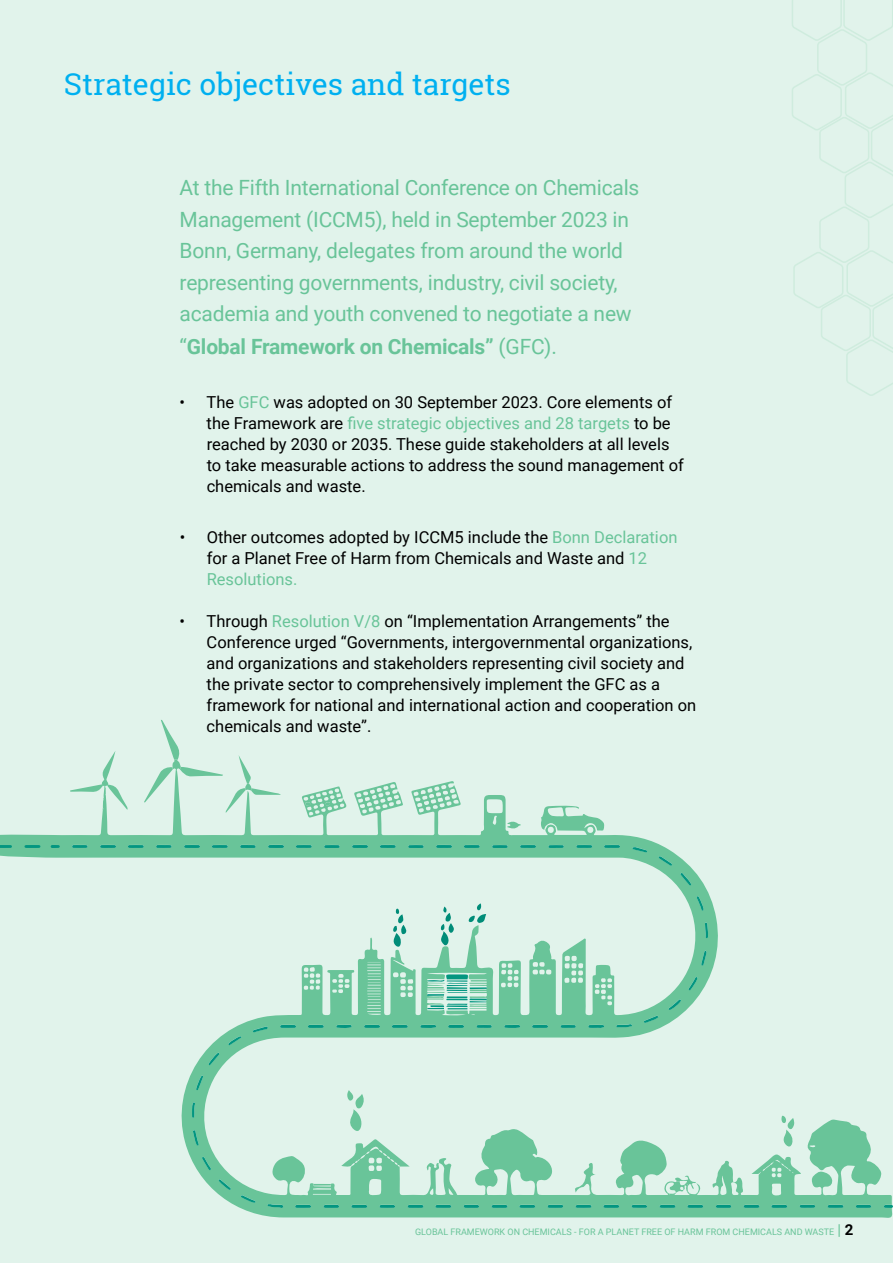
<style>
.page{position:relative;width:893px;height:1263px;background:#e1f3eb}
.page>*{position:absolute;margin:0;border:0;box-sizing:border-box;transform-origin:0 0}
.t1{font:30px "Roboto Slab";color:#00b0f0}
.t2{font:21px/31.8px "Roboto";letter-spacing:-.01em;color:#69c499}
.t3{font:16.5px/21px "Roboto";color:#000}
.t4{font:9px "Roboto";color:#69c499}
.s1{font-weight:700}
.s2{color:#69c499}
.s3{font-size:15px}
.s4{font-weight:700;font-size:15px;color:#000}
</style>
<div class="page">
<svg style="left:0;top:781px;width:893px;height:437px"></svg>
<svg style="left:341px;top:1139px;width:69px;height:28px"></svg>
<svg style="left:507px;top:821px;width:13px;height:9px"></svg>
<svg style="left:347px;top:1090px;width:17px;height:42px"></svg>
<svg style="left:144px;top:720px;width:137px;height:93px"></svg>
<svg style="left:468px;top:903px;width:18px;height:20px"></svg>
<svg style="left:781px;top:1115px;width:14px;height:32px"></svg>
<svg style="left:313px;top:1184px;width:18px;height:1px"></svg>
<svg style="left:440px;top:906px;width:14px;height:40px"></svg>
<svg style="left:393px;top:909px;width:14px;height:38px"></svg>
<svg style="left:70px;top:751px;width:58px;height:59px"></svg>
<svg style="left:305px;top:802px;width:5px;height:4px"></svg>
<svg style="left:326px;top:802px;width:4px;height:4px"></svg>
<svg style="left:427px;top:974px;width:60px;height:35px"></svg>
<svg style="left:664px;top:1175px;width:37px;height:20px"></svg>
<svg style="left:884px;top:1205px;width:9px;height:3px"></svg>
<svg style="left:50px;top:845px;width:10px;height:3px"></svg>
<svg style="left:392px;top:1025px;width:16px;height:3px"></svg>
<svg style="left:827px;top:1205px;width:16px;height:3px"></svg>
<svg style="left:380px;top:845px;width:16px;height:3px"></svg>
<svg style="left:352px;top:845px;width:16px;height:3px"></svg>
<svg style="left:296px;top:845px;width:16px;height:3px"></svg>
<svg style="left:268px;top:845px;width:16px;height:3px"></svg>
<svg style="left:295px;top:1205px;width:16px;height:3px"></svg>
<svg style="left:212px;top:845px;width:16px;height:3px"></svg>
<svg style="left:184px;top:845px;width:16px;height:3px"></svg>
<svg style="left:771px;top:1205px;width:16px;height:3px"></svg>
<svg style="left:743px;top:1205px;width:16px;height:3px"></svg>
<svg style="left:128px;top:845px;width:16px;height:3px"></svg>
<svg style="left:351px;top:1205px;width:16px;height:3px"></svg>
<svg style="left:100px;top:845px;width:16px;height:3px"></svg>
<svg style="left:436px;top:845px;width:16px;height:3px"></svg>
<svg style="left:407px;top:1205px;width:17px;height:3px"></svg>
<svg style="left:435px;top:1205px;width:16px;height:3px"></svg>
<svg style="left:660px;top:1205px;width:16px;height:3px"></svg>
<svg style="left:464px;top:845px;width:16px;height:3px"></svg>
<svg style="left:520px;top:845px;width:16px;height:3px"></svg>
<svg style="left:491px;top:1205px;width:16px;height:3px"></svg>
<svg style="left:576px;top:845px;width:16px;height:3px"></svg>
<svg style="left:604px;top:845px;width:16px;height:3px"></svg>
<svg style="left:603px;top:1205px;width:16px;height:3px"></svg>
<svg style="left:687px;top:1205px;width:16px;height:3px"></svg>
<svg style="left:575px;top:1205px;width:16px;height:3px"></svg>
<svg style="left:280px;top:1025px;width:16px;height:3px"></svg>
<svg style="left:519px;top:1205px;width:16px;height:3px"></svg>
<svg style="left:532px;top:1025px;width:16px;height:3px"></svg>
<svg style="left:308px;top:1025px;width:16px;height:3px"></svg>
<svg style="left:364px;top:1025px;width:16px;height:3px"></svg>
<svg style="left:448px;top:1025px;width:16px;height:3px"></svg>
<svg style="left:240px;top:845px;width:16px;height:3px"></svg>
<svg style="left:548px;top:1205px;width:15px;height:3px"></svg>
<svg style="left:504px;top:1025px;width:16px;height:3px"></svg>
<svg style="left:408px;top:845px;width:16px;height:3px"></svg>
<svg style="left:324px;top:845px;width:16px;height:3px"></svg>
<svg style="left:588px;top:1025px;width:16px;height:3px"></svg>
<svg style="left:420px;top:1025px;width:16px;height:3px"></svg>
<svg style="left:800px;top:1205px;width:15px;height:3px"></svg>
<svg style="left:156px;top:845px;width:16px;height:3px"></svg>
<svg style="left:856px;top:1205px;width:15px;height:3px"></svg>
<svg style="left:716px;top:1205px;width:15px;height:3px"></svg>
<svg style="left:324px;top:1205px;width:15px;height:3px"></svg>
<svg style="left:380px;top:1205px;width:15px;height:3px"></svg>
<svg style="left:72px;top:845px;width:16px;height:3px"></svg>
<svg style="left:492px;top:845px;width:16px;height:3px"></svg>
<svg style="left:632px;top:1205px;width:15px;height:3px"></svg>
<svg style="left:464px;top:1205px;width:15px;height:3px"></svg>
<svg style="left:548px;top:845px;width:16px;height:3px"></svg>
<svg style="left:477px;top:1025px;width:15px;height:3px"></svg>
<svg style="left:561px;top:1025px;width:15px;height:3px"></svg>
<svg style="left:336px;top:1025px;width:16px;height:3px"></svg>
<svg style="left:267px;top:1203px;width:16px;height:5px"></svg>
<svg style="left:193px;top:1130px;width:6px;height:16px"></svg>
<svg style="left:668px;top:999px;width:13px;height:11px"></svg>
<svg style="left:705px;top:922px;width:4px;height:16px"></svg>
<svg style="left:659px;top:856px;width:13px;height:10px"></svg>
<svg style="left:253px;top:1026px;width:15px;height:6px"></svg>
<svg style="left:241px;top:1195px;width:15px;height:8px"></svg>
<svg style="left:208px;top:1052px;width:12px;height:13px"></svg>
<svg style="left:680px;top:873px;width:12px;height:13px"></svg>
<svg style="left:616px;top:1024px;width:16px;height:4px"></svg>
<svg style="left:219px;top:1179px;width:12px;height:11px"></svg>
<svg style="left:688px;top:977px;width:9px;height:13px"></svg>
<svg style="left:701px;top:951px;width:6px;height:15px"></svg>
<svg style="left:632px;top:847px;width:15px;height:5px"></svg>
<svg style="left:696px;top:896px;width:8px;height:15px"></svg>
<svg style="left:201px;top:1157px;width:10px;height:13px"></svg>
<svg style="left:192px;top:1102px;width:3px;height:16px"></svg>
<svg style="left:644px;top:1015px;width:14px;height:8px"></svg>
<svg style="left:196px;top:1075px;width:7px;height:15px"></svg>
<svg style="left:228px;top:1036px;width:13px;height:9px"></svg>
<svg style="left:25px;top:845px;width:15px;height:3px"></svg>
<svg style="left:0;top:845px;width:12px;height:3px"></svg>
<svg style="left:792px;top:0;width:101px;height:396px"></svg>
<h1 class="t1" style="left:64px;top:64px;width:449px">Strategic objectives and targets</h1>
<p class="t2" style="left:180px;top:171px;width:461px">At the Fifth International Conference on Chemicals Management (ICCM5), held in September 2023 in Bonn, Germany, delegates from around the world representing governments, industry, civil society, academia and youth convened to negotiate a new “<span class="s1">Global Framework on Chemicals”</span> (GFC).</p>
<p class="t3" style="left:207px;top:391px;width:479px;text-indent:-27px">• The <span class="s2">GFC</span> was adopted on 30 September 2023. Core elements of the Framework are <span class="s2">five strategic objectives and 28 targets</span> to be reached by 2030 or 2035. These guide stakeholders at all levels to take measurable actions to address the sound management of chemicals and waste.</p>
<p class="t3" style="left:207px;top:526px;width:472px;text-indent:-27px">• Other outcomes adopted by ICCM5 include the <span class="s2">Bonn Declaration </span>for a Planet Free of Harm from Chemicals and Waste and <span class="s2">12<br>Resolutions.</span></p>
<p class="t3" style="left:207px;top:610px;width:491px;text-indent:-27px">• Through <span class="s2">Resolution V/8</span> on “Implementation Arrangements” the Conference urged “Governments, intergovernmental organizations, and organizations and stakeholders representing civil society and the private sector to comprehensively implement the GFC as a framework for national and international action and cooperation on chemicals and waste”.</p>
<p class="t4" style="left:415px;top:1226px;width:440px">GLOBAL FRAMEWORK ON CHEMICALS - FOR A PLANET FREE OF HARM FROM CHEMICALS AND WASTE <span class="s3">|</span> <span class="s4">2</span></p>
</div>
